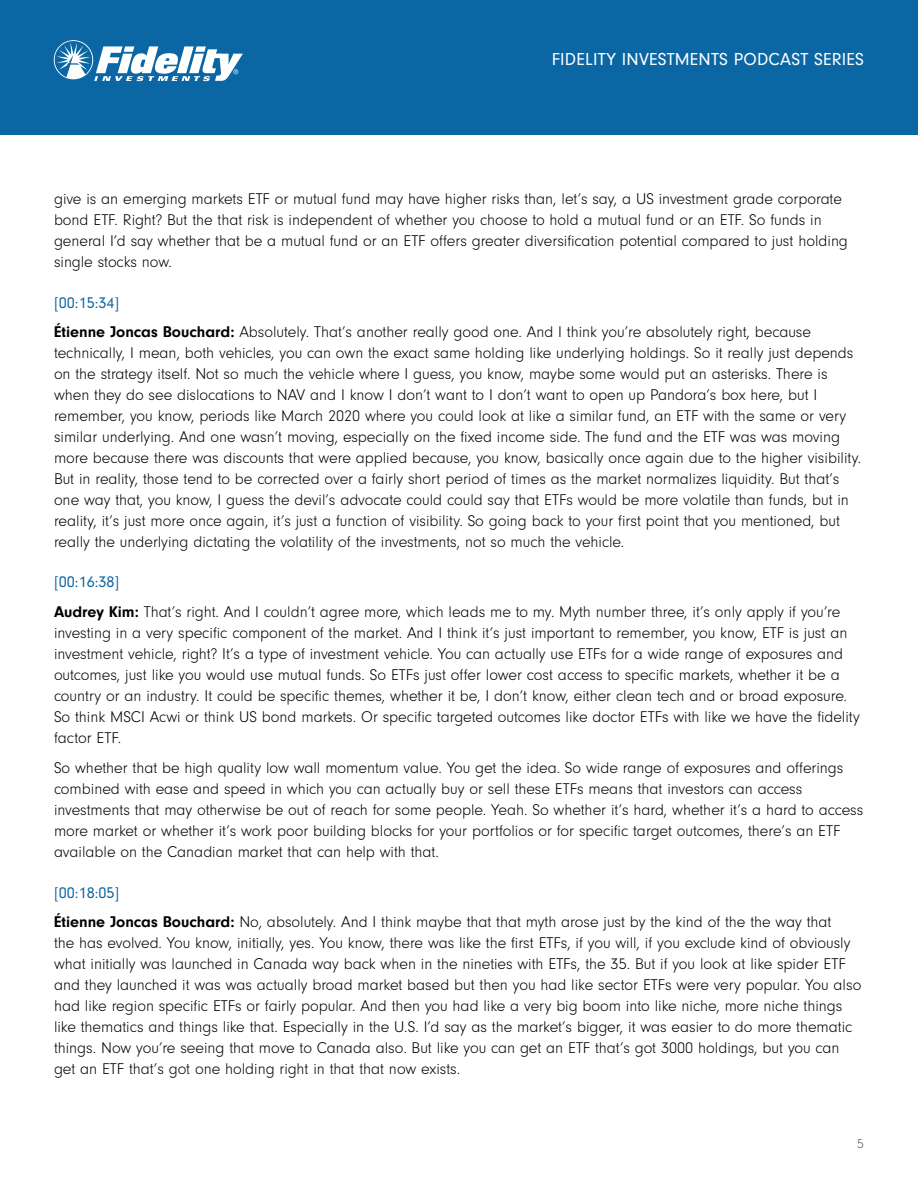
<style>
.page{position:relative;width:918px;height:1188px;background:#fff}
.page>*{position:absolute;margin:0;border:0;box-sizing:border-box;transform-origin:0 0}
.t1{font:18px "Neuzeit Gro";letter-spacing:.01em;color:#fff}
.t2{font:300 16.2px/21px "Neuzeit Gro";color:#000}
.t3{font:300 13.5px "Neuzeit Gro";color:#58595b}
.s1{font-weight:400;color:#0b67a3}
.s2{font-weight:700}
</style>
<div class="page">
<div style="left:0;top:0;width:918px;height:135px;background:#0b67a3"></div>
<svg style="left:54px;top:40px;width:189px;height:41px"></svg>
<p class="t1" style="left:552px;top:49px;width:314px">FIDELITY INVESTMENTS PODCAST SERIES</p>
<p class="t2" style="left:54px;top:189px;width:795px">give is an emerging markets ETF or mutual fund may have higher risks than, let’s say, a US investment grade corporate bond ETF. Right? But the that risk is independent of whether you choose to hold a mutual fund or an ETF. So funds in general I’d say whether that be a mutual fund or an ETF offers greater diversification potential compared to just holding single stocks now.</p>
<p class="t2" style="left:54px;top:288px;width:759px;line-height:29.2px"><span class="s1">[00:15:34]<br></span><span class="s2">Étienne Joncas Bouchard:</span> Absolutely. That’s another really good one. And I think you’re absolutely right, because</p>
<p class="t2" style="left:54px;top:342px;width:809px">technically, I mean, both vehicles, you can own the exact same holding like underlying holdings. So it really just depends on the strategy itself. Not so much the vehicle where I guess, you know, maybe some would put an asterisks. There is when they do see dislocations to NAV and I know I don’t want to I don’t want to open up Pandora’s box here, but I remember, you know, periods like March 2020 where you could look at like a similar fund, an ETF with the same or very similar underlying. And one wasn’t moving, especially on the fixed income side. The fund and the ETF was was moving more because there was discounts that were applied because, you know, basically once again due to the higher visibility.<br>But in reality, those tend to be corrected over a fairly short period of times as the market normalizes liquidity. But that’s one way that, you know, I guess the devil’s advocate could could say that ETFs would be more volatile than funds, but in reality, it’s just more once again, it’s just a function of visibility. So going back to your first point that you mentioned, but really the underlying dictating the volatility of the investments, not so much the vehicle.</p>
<p class="t2" style="left:54px;top:568px;width:788px;line-height:29.2px"><span class="s1">[00:16:38]<br></span><span class="s2">Audrey Kim:</span> That’s right. And I couldn’t agree more, which leads me to my. Myth number three, it’s only apply if you’re</p>
<p class="t2" style="left:54px;top:622px;width:808px">investing in a very specific component of the market. And I think it’s just important to remember, you know, ETF is just an investment vehicle, right? It’s a type of investment vehicle. You can actually use ETFs for a wide range of exposures and outcomes, just like you would use mutual funds. So ETFs just offer lower cost access to specific markets, whether it be a country or an industry. It could be specific themes, whether it be, I don’t know, either clean tech and or broad exposure.<br>So think MSCI Acwi or think US bond markets. Or specific targeted outcomes like doctor ETFs with like we have the fidelity factor ETF.</p>
<p class="t2" style="left:54px;top:758px;width:811px">So whether that be high quality low wall momentum value. You get the idea. So wide range of exposures and offerings combined with ease and speed in which you can actually buy or sell these ETFs means that investors can access investments that may otherwise be out of reach for some people. Yeah. So whether it’s hard, whether it’s a hard to access more market or whether it’s work poor building blocks for your portfolios or for specific target outcomes, there’s an ETF available on the Canadian market that can help with that.</p>
<p class="t2" style="left:54px;top:878px;width:779px;line-height:29.2px"><span class="s1">[00:18:05]<br></span><span class="s2">Étienne Joncas Bouchard:</span> No, absolutely. And I think maybe that that myth arose just by the kind of the the way that</p>
<p class="t2" style="left:54px;top:933px;width:809px">the has evolved. You know, initially, yes. You know, there was like the first ETFs, if you will, if you exclude kind of obviously what initially was launched in Canada way back when in the nineties with ETFs, the 35. But if you look at like spider ETF and they launched it was was actually broad market based but then you had like sector ETFs were very popular. You also had like region specific ETFs or fairly popular. And then you had like a very big boom into like niche, more niche things like thematics and things like that. Especially in the U.S. I’d say as the market’s bigger, it was easier to do more thematic things. Now you’re seeing that move to Canada also. But like you can get an ETF that’s got 3000 holdings, but you can get an ETF that’s got one holding right in that that now exists.</p>
<p class="t3" style="left:857px;top:1137px;width:8px">5</p>
</div>
